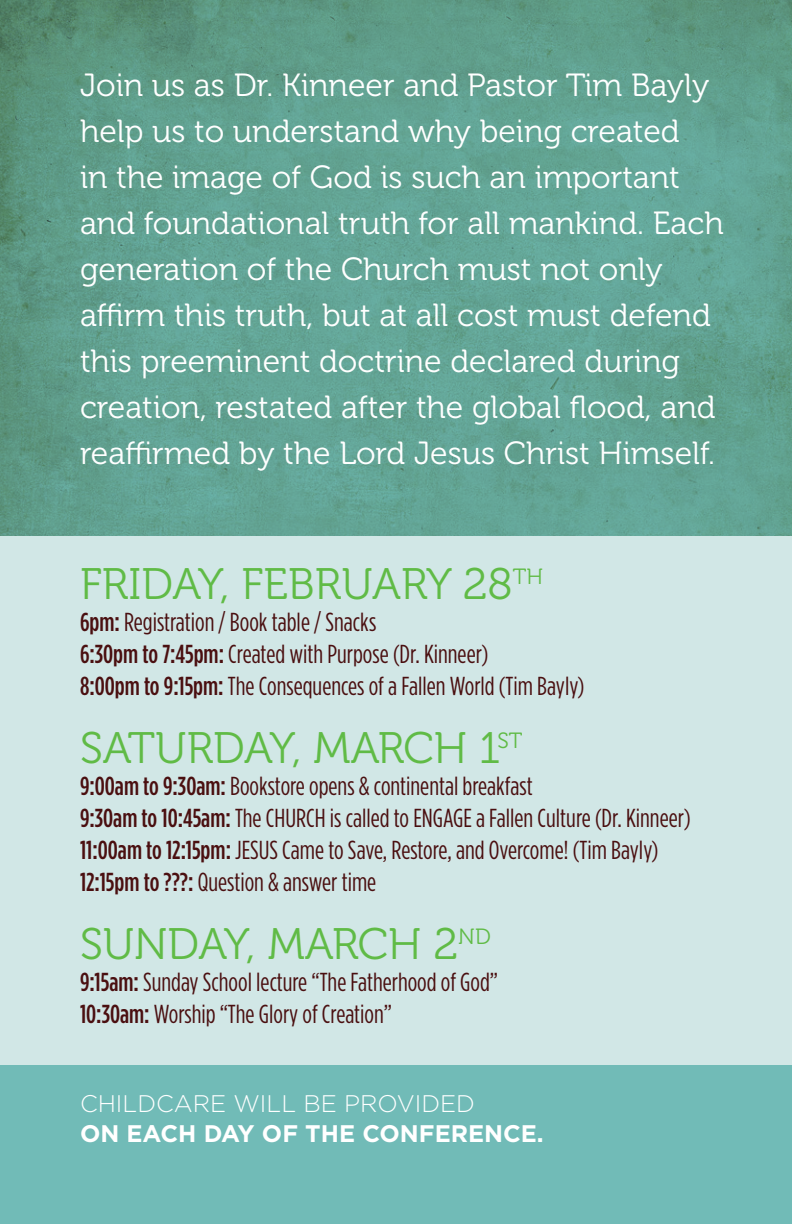
<style>
.page{position:relative;width:792px;height:1224px;background:#d1e7e6}
.page>*{position:absolute;margin:0;border:0;box-sizing:border-box;transform-origin:0 0}
.t1{font:44px "Museo 300";color:#60bb46}
.t2{font:32px/46px "Museo 300";color:#fff}
.t3{font:condensed 26px/32px "Gotham HTF";color:#4a0f10}
.t4{font:700 24px "Gotham HTF";color:#fff}
.t5{font:300 24px "Gotham HTF";color:#fff}
.s1{font-weight:500}
</style>
<div class="page">
<svg style="left:0;top:0;width:792px;height:536px;background:#61a190"></svg>
<div style="left:0;top:1066px;width:792px;height:158px;background:#71bbb7"></div>
<p class="t2" style="left:80px;top:63px;width:645px">Join us as Dr. Kinneer and Pastor Tim Bayly help us to understand why being created<br>in the image of God is such an important and foundational truth for all mankind. Each generation of the Church must not only affirm this truth, but at all cost must defend this preeminent doctrine declared during creation, restated after the global flood, and reaffirmed by the Lord Jesus Christ Himself.</p>
<h1 class="t1" style="left:80px;top:560px;width:449px">Friday, February 28<sup>th</sup></h1>
<p class="t3" style="left:80px;top:606px;width:506px"><span class="s1">6pm:</span> Registration / Book table / Snacks<br><span class="s1">6:30pm to 7:45pm:</span> Created with Purpose (Dr. Kinneer)<br><span class="s1">8:00pm to 9:15pm:</span> The Consequences of a Fallen World (Tim Bayly)</p>
<h1 class="t1" style="left:80px;top:724px;width:438px">saturday, march 1<sup>st</sup></h1>
<p class="t3" style="left:80px;top:770px;width:612px"><span class="s1">9:00am to 9:30am:</span> Bookstore opens &amp; continental breakfast<br><span class="s1">9:30am to 10:45am:</span> The CHURCH is called to ENGAGE a Fallen Culture (Dr. Kinneer)<br><span class="s1">11:00am to 12:15pm:</span> JESUS Came to Save, Restore, and Overcome! (Tim Bayly)<br><span class="s1">12:15pm to ???:</span> Question &amp; answer time</p>
<h1 class="t1" style="left:80px;top:920px;width:409px">sunday, march 2<sup>nd</sup></h1>
<p class="t3" style="left:80px;top:966px;width:420px"><span class="s1">9:15am:</span> Sunday School lecture “The Fatherhood of God”<br><span class="s1">10:30am:</span> Worship “The Glory of Creation”</p>
<p class="t5" style="left:80px;top:1090px;width:397px">CHILDCARE WILL BE PROVIDED</p>
<p class="t4" style="left:80px;top:1119px;width:465px">ON EACH DAY OF THE CONFERENCE.</p>
</div>
